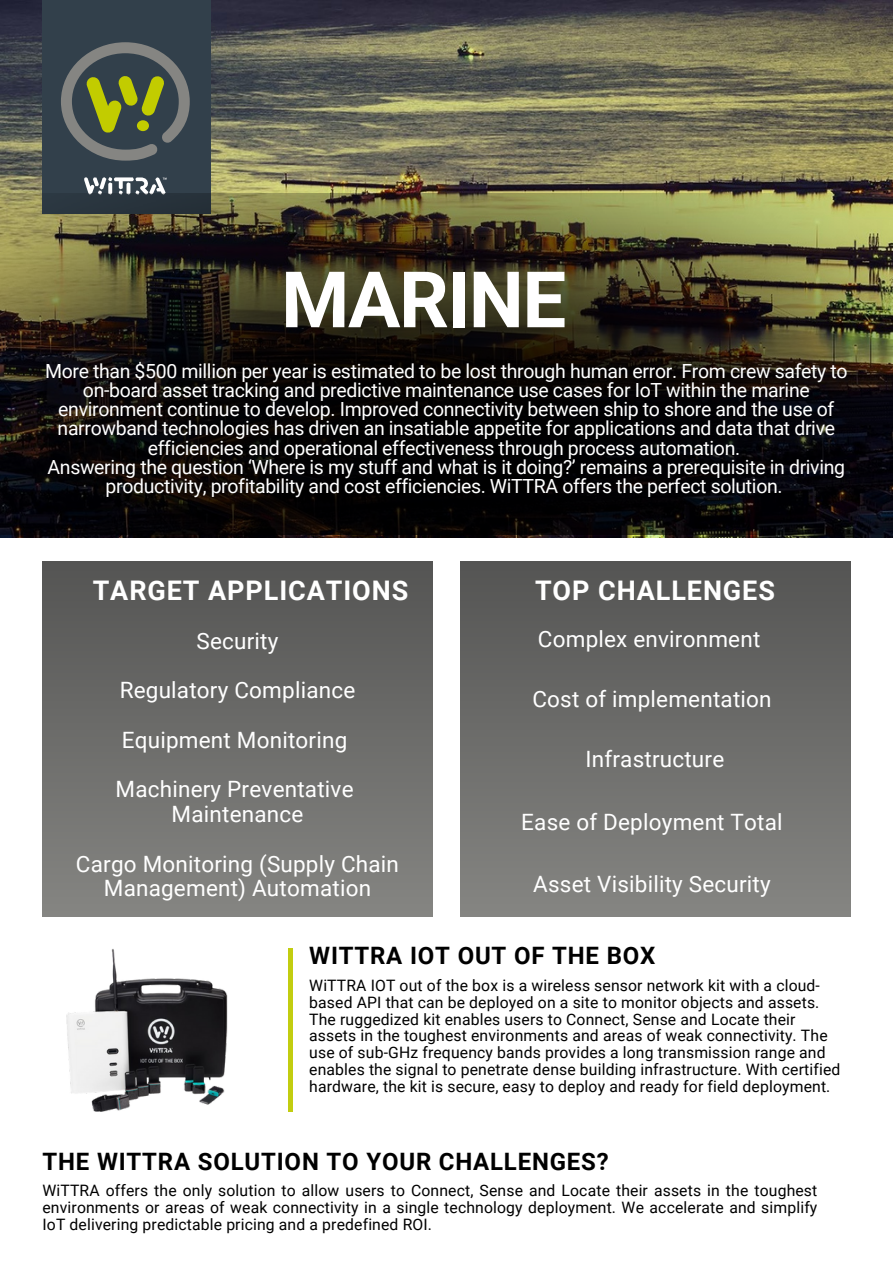
<style>
.page{position:relative;width:893px;height:1264px;background:#fff}
.page>*{position:absolute;margin:0;border:0;box-sizing:border-box;transform-origin:0 0}
.t1{font:700 78px "Roboto";letter-spacing:-.02em;color:#fff}
.t2{font:700 27px "Roboto";letter-spacing:.035em;color:#fff}
.t3{font:700 24px "Roboto";letter-spacing:.035em;color:#000}
.t4{font:22.5px/24.8px "Roboto";letter-spacing:.01em;color:#fff;text-align:center}
.t5{font:19.5px/19px "Roboto";letter-spacing:-.015em;color:#fff;text-align:center}
.t6{font:15.75px/16.8px "Roboto";letter-spacing:.01em;color:#000;text-align:justify}
</style>
<div class="page">
<div style="left:42px;top:561px;width:391px;height:355px;background:linear-gradient(to bottom,#545453,#858582)"></div>
<div style="left:460px;top:561px;width:390px;height:355px;background:linear-gradient(to bottom,#545453,#858582)"></div>
<img style="left:0;top:0;width:892px;height:537px">
<div style="left:42px;top:0;width:168px;height:213px;background:#32404b"></div>
<svg style="left:84px;top:177px;width:82px;height:17px"></svg>
<svg style="left:61px;top:42px;width:129px;height:119px"></svg>
<div style="left:137px;top:120px;width:12px;height:11px;background:#c2cc00;border-radius:50%"></div>
<hr style="left:288px;top:948px;width:4px;height:163px;background:#c2cd10">
<img style="left:66px;top:949px;width:162px;height:162px">
<img style="left:0;top:194px;width:892px;height:340px">
<p class="t1" style="left:281px;top:255px;width:286px">MARINE</p>
<p class="t5" style="left:45px;top:362px;width:804px">More than $500 million per year is estimated to be lost through human error. From crew safety to on-board asset tracking and predictive maintenance use cases for IoT within the marine environment continue to develop. Improved connectivity between ship to shore and the use of narrowband technologies has driven an insatiable appetite for applications and data that drive efficiencies and operational effectiveness through process automation.</p>
<p class="t5" style="left:48px;top:457px;width:799px">Answering the question ‘Where is my stuff and what is it doing?’ remains a prerequisite in driving productivity, profitability and cost efficiencies. WiTTRA offers the perfect solution.</p>
<p class="t2" style="left:93px;top:574px;width:317px">TARGET APPLICATIONS</p>
<p class="t2" style="left:535px;top:574px;width:241px">TOP CHALLENGES</p>
<p class="t4" style="left:196px;top:629px;width:83px">Security</p>
<p class="t4" style="left:120px;top:678px;width:237px">Regulatory Compliance</p>
<p class="t4" style="left:122px;top:727px;width:227px">Equipment Monitoring</p>
<p class="t4" style="left:116px;top:777px;width:239px">Machinery Preventative</p>
<p class="t4" style="left:172px;top:802px;width:133px">Maintenance</p>
<p class="t4" style="left:76px;top:851px;width:324px">Cargo Monitoring (Supply Chain<br>Management) Automation</p>
<p class="t4" style="left:538px;top:627px;width:224px">Complex environment</p>
<p class="t4" style="left:532px;top:687px;width:241px">Cost of implementation</p>
<p class="t4" style="left:585px;top:746px;width:140px">Infrastructure</p>
<p class="t4" style="left:521px;top:809px;width:263px">Ease of Deployment Total</p>
<p class="t4" style="left:533px;top:872px;width:239px">Asset Visibility Security</p>
<p class="t3" style="left:309px;top:942px;width:348px">WITTRA IOT OUT OF THE BOX</p>
<p class="t6" style="left:309px;top:977px;width:532px;text-align:left">WiTTRA IOT out of the box is a wireless sensor network kit with a cloud&shy;based API that can be deployed on a site to monitor objects and assets.<br>The ruggedized kit enables users to Connect, Sense and Locate their assets in the toughest environments and areas of weak connectivity. The use of sub-GHz frequency bands provides a long transmission range and enables the signal to penetrate dense building infrastructure. With certified hardware, the kit is secure, easy to deploy and ready for field deployment.</p>
<p class="t3" style="left:42px;top:1147px;width:567px">THE WITTRA SOLUTION TO YOUR CHALLENGES?</p>
<p class="t6" style="left:42px;top:1182px;width:776px">WiTTRA offers the only solution to allow users to Connect, Sense and Locate their assets in the toughest environments or areas of weak connectivity in a single technology deployment. We accelerate and simplify IoT delivering predictable pricing and a predefined ROI.</p>
</div>
